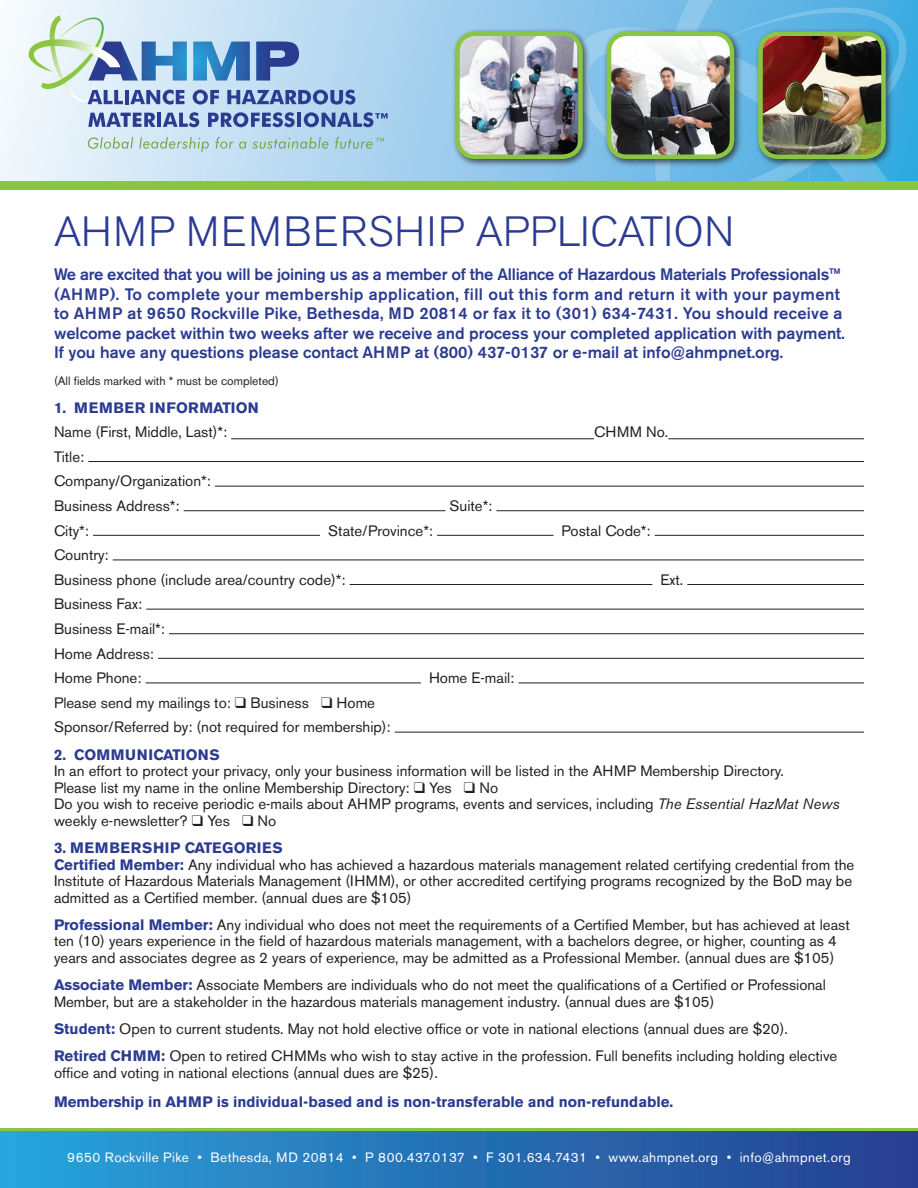
<style>
.page{position:relative;width:918px;height:1188px;background:#fff}
.page>*{position:absolute;margin:0;border:0;box-sizing:border-box;transform-origin:0 0}
.t1{font:300 42px "Akzidenz Grotesk BE";letter-spacing:.02em;color:#2b3b91}
.Subhead{font:500 16.5px/19.5px "Akzidenz Grotesk BE";color:#2b3b91}
.Body_copy{font:15px/16.5px "Akzidenz Grotesk BE";color:#231f20}
.Body_copy-2{font:700 15px "Akzidenz Grotesk BE";color:#2b3b91}
.Body_copy-3{font:700 15px "Akzidenz Grotesk BE";letter-spacing:.04em;color:#2b3b91}
.Body_copy-4{font:700 15px "Akzidenz Grotesk BE";letter-spacing:.02em;color:#2b3b91}
.t2{font:13.5px "Akzidenz Grotesk BE";letter-spacing:.03em;color:#fff}
.Body_copy-5{font:12px "Akzidenz Grotesk BE";color:#231f20}
.s1{font-style:italic}
.s2{font-weight:700;color:#2b3b91}
</style>
<div class="page">
<svg style="left:0;top:0;width:918px;height:181px"></svg>
<svg style="left:655px;top:0;width:155px;height:7px"></svg>
<svg style="left:570px;top:7px;width:338px;height:20px"></svg>
<svg style="left:566px;top:27px;width:343px;height:154px"></svg>
<div style="left:0;top:1131px;width:918px;height:57px;background:linear-gradient(to right,#28a4db,#263e8f)"></div>
<div style="left:0;top:181px;width:918px;height:9px;background:#8bc640"></div>
<hr style="left:0;top:1128px;width:918px;height:3px;background:#8bc640">
<svg style="left:88px;top:113px;width:68px;height:14px"></svg>
<hr style="left:157px;top:113px;width:4px;height:14px;background:#2a3b90">
<svg style="left:163px;top:112px;width:36px;height:15px"></svg>
<svg style="left:208px;top:112px;width:87px;height:15px"></svg>
<hr style="left:297px;top:113px;width:4px;height:14px;background:#2a3b90">
<svg style="left:88px;top:137px;width:45px;height:12px"></svg>
<svg style="left:139px;top:137px;width:70px;height:15px"></svg>
<svg style="left:215px;top:137px;width:31px;height:12px"></svg>
<svg style="left:252px;top:137px;width:76px;height:12px"></svg>
<svg style="left:335px;top:137px;width:49px;height:12px"></svg>
<svg style="left:28px;top:15px;width:327px;height:90px"></svg>
<svg style="left:304px;top:112px;width:84px;height:15px"></svg>
<hr style="left:231px;top:438px;width:363px;height:1px;background:#231f20">
<hr style="left:668px;top:438px;width:196px;height:1px;background:#231f20">
<hr style="left:88px;top:461px;width:776px;height:1px;background:#231f20">
<hr style="left:215px;top:486px;width:649px;height:1px;background:#231f20">
<hr style="left:184px;top:510px;width:261px;height:1px;background:#231f20">
<hr style="left:496px;top:510px;width:368px;height:1px;background:#231f20">
<hr style="left:93px;top:535px;width:227px;height:1px;background:#231f20">
<hr style="left:437px;top:535px;width:116px;height:1px;background:#231f20">
<hr style="left:655px;top:535px;width:209px;height:1px;background:#231f20">
<hr style="left:113px;top:560px;width:751px;height:1px;background:#231f20">
<hr style="left:350px;top:584px;width:302px;height:1px;background:#231f20">
<hr style="left:687px;top:584px;width:177px;height:1px;background:#231f20">
<hr style="left:146px;top:609px;width:718px;height:1px;background:#231f20">
<hr style="left:169px;top:633px;width:695px;height:1px;background:#231f20">
<hr style="left:158px;top:658px;width:706px;height:1px;background:#231f20">
<hr style="left:146px;top:683px;width:275px;height:1px;background:#231f20">
<hr style="left:518px;top:683px;width:346px;height:1px;background:#231f20">
<hr style="left:395px;top:732px;width:469px;height:1px;background:#231f20">
<div style="left:451px;top:28px;width:140px;height:140px;background:#231f20;opacity:.75"></div>
<img style="left:458px;top:34px;width:123px;height:123px">
<div style="left:455px;top:32px;width:128px;height:127px;border:4px solid #8bc642;border-radius:18px"></div>
<div style="left:603px;top:28px;width:140px;height:140px;background:#231f20;opacity:.75"></div>
<img style="left:609px;top:34px;width:123px;height:122px">
<div style="left:607px;top:32px;width:127px;height:127px;border:4px solid #8bc642;border-radius:18px"></div>
<div style="left:754px;top:28px;width:140px;height:140px;background:#231f20;opacity:.75"></div>
<img style="left:761px;top:34px;width:123px;height:122px">
<div style="left:758px;top:32px;width:128px;height:127px;border:4px solid #8bc642;border-radius:18px"></div>
<p class="t1" style="left:54px;top:208px;width:682px">AHMP MEMBERSHIP APPLICATION</p>
<p class="Subhead" style="left:54px;top:264px;width:792px">We are excited that you will be joining us as a member of the Alliance of Hazardous Materials Professionals™ (AHMP). To complete your membership application, fill out this form and return it with your payment to AHMP at 9650 Rockville Pike, Bethesda, MD 20814 or fax it to (301) 634-7431. You should receive a welcome packet within two weeks after we receive and process your completed application with payment.<br>If you have any questions please contact AHMP at (800) 437-0137 or e-mail at info@ahmpnet.org.</p>
<p class="Body_copy-5" style="left:54px;top:374px;width:226px">(All fields marked with * must be completed)</p>
<p class="Body_copy-3" style="left:54px;top:399px;width:206px">1. MEMBER INFORMATION</p>
<p class="Body_copy" style="left:54px;top:424px;width:175px">Name (First, Middle, Last)*:</p>
<p class="Body_copy" style="left:594px;top:424px;width:76px">CHMM No.</p>
<p class="Body_copy" style="left:54px;top:448px;width:32px">Title:</p>
<p class="Body_copy" style="left:54px;top:473px;width:158px">Company/Organization*:</p>
<p class="Body_copy" style="left:54px;top:498px;width:127px">Business Address*:</p>
<p class="Body_copy" style="left:450px;top:498px;width:44px">Suite*:</p>
<p class="Body_copy" style="left:54px;top:522px;width:36px">City*:</p>
<p class="Body_copy" style="left:328px;top:522px;width:107px">State/Province*:</p>
<p class="Body_copy" style="left:562px;top:522px;width:91px">Postal Code*:</p>
<p class="Body_copy" style="left:54px;top:547px;width:56px">Country:</p>
<p class="Body_copy" style="left:54px;top:571px;width:293px">Business phone (include area/country code)*:</p>
<p class="Body_copy" style="left:660px;top:571px;width:24px">Ext.</p>
<p class="Body_copy" style="left:54px;top:596px;width:90px">Business Fax:</p>
<p class="Body_copy" style="left:54px;top:621px;width:112px">Business E-mail*:</p>
<p class="Body_copy" style="left:54px;top:645px;width:102px">Home Address:</p>
<p class="Body_copy" style="left:54px;top:670px;width:89px">Home Phone:</p>
<p class="Body_copy" style="left:429px;top:670px;width:87px">Home E-mail:</p>
<p class="Body_copy" style="left:54px;top:694px;width:323px">Please send my mailings to: ❑ Business ❑ Home</p>
<p class="Body_copy" style="left:54px;top:719px;width:338px">Sponsor/Referred by: (not required for membership):</p>
<p class="Body_copy-4" style="left:54px;top:746px;width:167px">2. COMMUNICATIONS</p>
<p class="Body_copy" style="left:54px;top:763px;width:732px">In an effort to protect your privacy, only your business information will be listed in the AHMP Membership Directory.</p>
<p class="Body_copy" style="left:54px;top:779px;width:446px">Please list my name in the online Membership Directory: ❑ Yes ❑ No</p>
<p class="Body_copy" style="left:54px;top:796px;width:787px">Do you wish to receive periodic e-mails about AHMP programs, events and services, including <span class="s1">The Essential HazMat News </span>weekly e-newsletter? ❑ Yes ❑ No</p>
<p class="Body_copy-3" style="left:54px;top:839px;width:230px">3. MEMBERSHIP CATEGORIES</p>
<p class="Body_copy" style="left:54px;top:856px;width:802px"><span class="s2">Certified Member:</span> Any individual who has achieved a hazardous materials management related certifying credential from the<br>Institute of Hazardous Materials Management (IHMM), or other accredited certifying programs recognized by the BoD may be admitted as a Certified member. (annual dues are $105)</p>
<p class="Body_copy" style="left:54px;top:916px;width:797px"><span class="s2">Professional Member:</span> Any individual who does not meet the requirements of a Certified Member, but has achieved at least ten (10) years experience in the field of hazardous materials management, with a bachelors degree, or higher, counting as 4 years and associates degree as 2 years of experience, may be admitted as a Professional Member. (annual dues are $105)</p>
<p class="Body_copy" style="left:54px;top:977px;width:773px"><span class="s2">Associate Member:</span> Associate Members are individuals who do not meet the qualifications of a Certified or Professional<br>Member, but are a stakeholder in the hazardous materials management industry. (annual dues are $105)</p>
<p class="Body_copy" style="left:54px;top:1021px;width:735px"><span class="s2">Student:</span> Open to current students. May not hold elective office or vote in national elections (annual dues are $20).</p>
<p class="Body_copy" style="left:54px;top:1048px;width:785px"><span class="s2">Retired CHMM:</span> Open to retired CHMMs who wish to stay active in the profession. Full benefits including holding elective office and voting in national elections (annual dues are $25).</p>
<p class="Body_copy-2" style="left:54px;top:1093px;width:621px">Membership in AHMP is individual-based and is non-transferable and non-refundable.</p>
<p class="t2" style="left:67px;top:1150px;width:785px">9650 Rockville Pike • Bethesda, MD 20814 • P 800.437.0137 • F 301.634.7431 • www.ahmpnet.org • info@ahmpnet.org</p>
</div>
